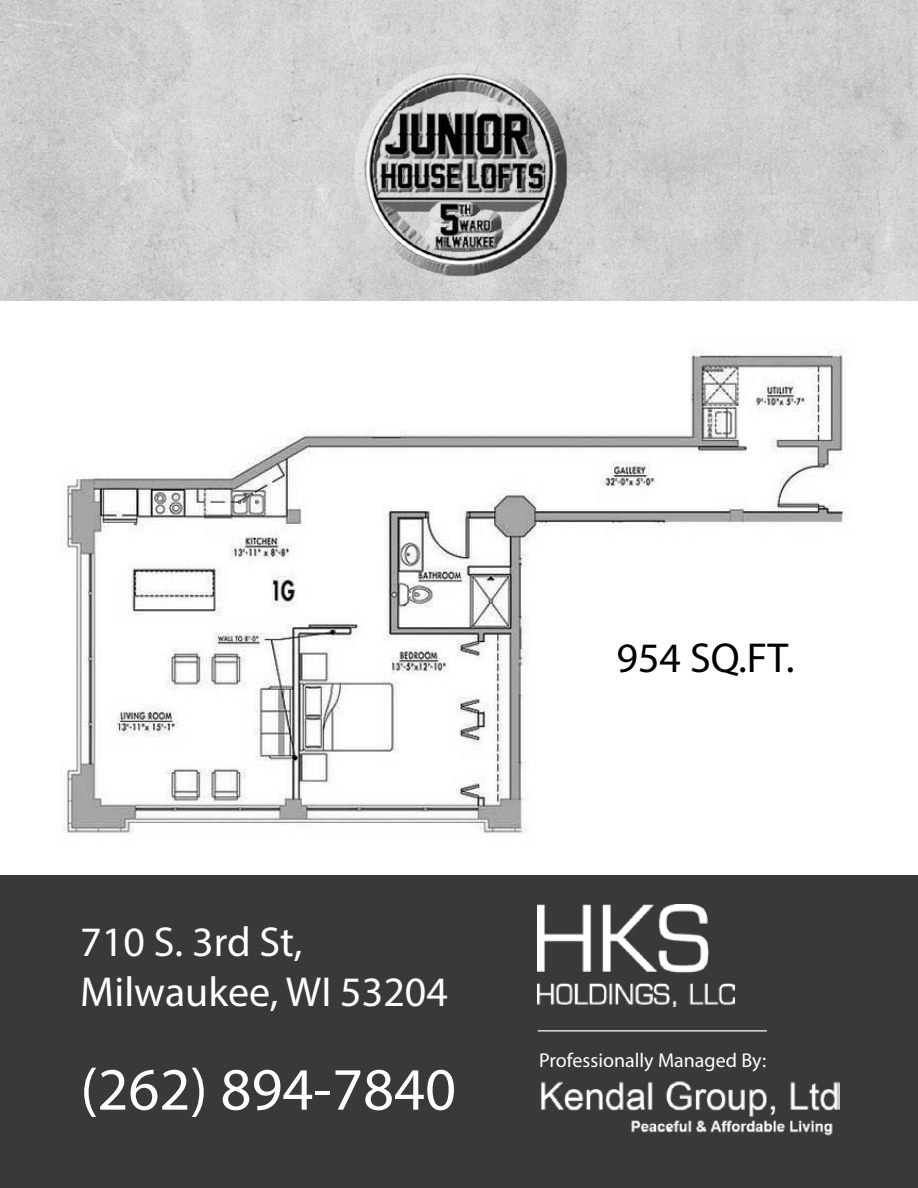
<style>
.page{position:relative;width:918px;height:1188px;background:#fff}
.page>*{position:absolute;margin:0;border:0;box-sizing:border-box;transform-origin:0 0}
.t1{font:60.45px "Myriad Pro";color:#fff}
.t2{font:42px/50.4px "Myriad Pro";color:#fff}
.t3{font:42px "Myriad Pro";color:#000}
.t4{font:19.95px "Myriad Pro";color:#fff}
</style>
<div class="page">
<img style="left:60px;top:350px;width:786px;height:485px">
<div style="left:0;top:876px;width:918px;height:312px;background:#393939"></div>
<img style="left:541px;top:1081px;width:298px;height:55px">
<img style="left:538px;top:905px;width:197px;height:101px">
<hr style="left:538px;top:1030px;width:229px;height:1px;background:#fff">
<img style="left:0;top:0;width:918px;height:301px">
<img style="left:350px;top:60px;width:218px;height:218px">
<p class="t3" style="left:616px;top:633px;width:179px">954 SQ.FT.</p>
<p class="t2" style="left:80px;top:916px;width:369px">710 S. 3rd St,<br>Milwaukee, WI 53204</p>
<h1 class="t1" style="left:80px;top:1052px;width:377px">(262) 894-7840</h1>
<p class="t4" style="left:539px;top:1048px;width:229px">Professionally Managed By:</p>
</div>
